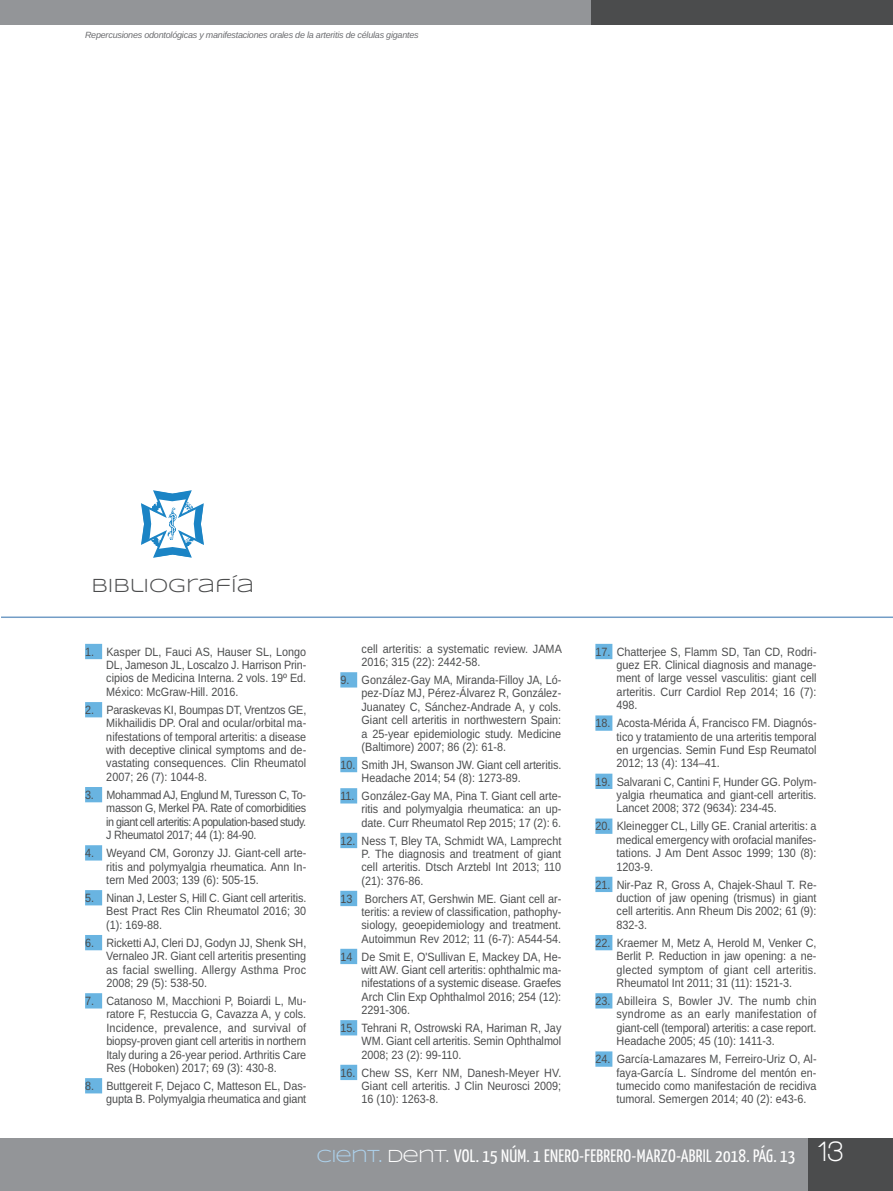
<style>
.page{position:relative;width:893px;height:1191px;background:#fff}
.page>*{position:absolute;margin:0;border:0;box-sizing:border-box;transform-origin:0 0}
.t1{font:19.5px "Syncopate";color:#4b4c4d}
.t2{font:18px "Yanone Kaffeesatz";letter-spacing:.015em;color:#fff}
.t3{font:12px/13.4px "Arimo";color:#4b4c4d;text-align:justify;scale:.9 1}
.t4{font:italic 9px "Arimo";letter-spacing:-.025em;color:#6c6d70}
.s1{font-family:"Syncopate";color:#add2ed}
.s2{font-family:"Syncopate"}
.s3{font-family:"Walkway";font-weight:700;font-size:30px}
</style>
<div class="page">
<div style="left:0;top:1138px;width:893px;height:53px;background:#939598"></div>
<div style="left:0;top:0;width:599px;height:25px;background:#939598"></div>
<div style="left:591px;top:0;width:302px;height:25px;background:#4b4c4d"></div>
<div style="left:808px;top:1138px;width:85px;height:53px;background:#4b4c4d"></div>
<div style="left:85px;top:644px;width:17px;height:15px;background:#69b4e1"></div>
<div style="left:85px;top:702px;width:17px;height:15px;background:#69b4e1"></div>
<div style="left:85px;top:787px;width:17px;height:15px;background:#69b4e1"></div>
<div style="left:85px;top:845px;width:17px;height:15px;background:#69b4e1"></div>
<div style="left:85px;top:890px;width:17px;height:15px;background:#69b4e1"></div>
<div style="left:85px;top:935px;width:17px;height:15px;background:#69b4e1"></div>
<div style="left:85px;top:993px;width:17px;height:15px;background:#69b4e1"></div>
<div style="left:85px;top:1078px;width:17px;height:15px;background:#69b4e1"></div>
<div style="left:340px;top:672px;width:17px;height:15px;background:#69b4e1"></div>
<div style="left:340px;top:757px;width:17px;height:15px;background:#69b4e1"></div>
<div style="left:340px;top:788px;width:17px;height:15px;background:#69b4e1"></div>
<div style="left:340px;top:833px;width:17px;height:15px;background:#69b4e1"></div>
<div style="left:340px;top:890px;width:17px;height:16px;background:#69b4e1"></div>
<div style="left:340px;top:948px;width:17px;height:16px;background:#69b4e1"></div>
<div style="left:340px;top:1020px;width:17px;height:15px;background:#69b4e1"></div>
<div style="left:340px;top:1064px;width:17px;height:16px;background:#69b4e1"></div>
<div style="left:595px;top:644px;width:17px;height:15px;background:#69b4e1"></div>
<div style="left:595px;top:715px;width:17px;height:15px;background:#69b4e1"></div>
<div style="left:595px;top:773px;width:17px;height:16px;background:#69b4e1"></div>
<div style="left:595px;top:818px;width:17px;height:16px;background:#69b4e1"></div>
<div style="left:595px;top:876px;width:17px;height:16px;background:#69b4e1"></div>
<div style="left:595px;top:935px;width:17px;height:15px;background:#69b4e1"></div>
<div style="left:595px;top:993px;width:17px;height:15px;background:#69b4e1"></div>
<div style="left:595px;top:1051px;width:17px;height:15px;background:#69b4e1"></div>
<hr style="left:1px;top:616px;width:892px;height:2px;background:#739dc6">
<svg style="left:141px;top:490px;width:63px;height:68px"></svg>
<p class="t4" style="left:85px;top:29px;width:335px">Repercusiones odontológicas y manifestaciones orales de la arteritis de células gigantes</p>
<h1 class="t1" style="left:91px;top:574px;width:164px">BIBLIOGRAFÍA</h1>
<p class="t3" style="left:106px;top:645px;width:224px;text-indent:-21px">1. Kasper DL, Fauci AS, Hauser SL, Longo DL, Jameson JL, Loscalzo J. Harrison Prin&shy;cipios de Medicina Interna. 2 vols. 19º Ed.<br>México: McGraw-Hill. 2016.</p>
<p class="t3" style="left:106px;top:703px;width:224px;text-indent:-21px">2. Paraskevas KI, Boumpas DT, Vrentzos GE, Mikhailidis DP. Oral and ocular/orbital ma&shy;nifestations of temporal arteritis: a disease with deceptive clinical symptoms and de&shy;vastating consequences. Clin Rheumatol 2007; 26 (7): 1044-8.</p>
<p class="t3" style="left:106px;top:788px;width:224px;text-indent:-21px">3. Mohammad AJ, Englund M, Turesson C, To&shy;masson G, Merkel PA. Rate of comorbidities in giant cell arteritis: A population-based study.<br>J Rheumatol 2017; 44 (1): 84-90.</p>
<p class="t3" style="left:106px;top:846px;width:224px;text-indent:-21px">4. Weyand CM, Goronzy JJ. Giant-cell arte&shy;ritis and polymyalgia rheumatica. Ann In&shy;tern Med 2003; 139 (6): 505-15.</p>
<p class="t3" style="left:106px;top:891px;width:224px;text-indent:-21px">5. Ninan J, Lester S, Hill C. Giant cell arteritis.<br>Best Pract Res Clin Rheumatol 2016; 30 (1): 169-88.</p>
<p class="t3" style="left:106px;top:936px;width:224px;text-indent:-21px">6. Ricketti AJ, Cleri DJ, Godyn JJ, Shenk SH, Vernaleo JR. Giant cell arteritis presenting as facial swelling. Allergy Asthma Proc 2008; 29 (5): 538-50.</p>
<p class="t3" style="left:106px;top:994px;width:224px;text-indent:-21px">7. Catanoso M, Macchioni P, Boiardi L, Mu&shy;ratore F, Restuccia G, Cavazza A, y cols.<br>Incidence, prevalence, and survival of biopsy-proven giant cell arteritis in northern Italy during a 26-year period. Arthritis Care Res (Hoboken) 2017; 69 (3): 430-8.</p>
<p class="t3" style="left:85px;top:1079px;width:247px;text-align:right">8. Buttgereit F, Dejaco C, Matteson EL, Das&shy;gupta B. Polymyalgia rheumatica and giant</p>
<p class="t3" style="left:362px;top:642px;width:224px">cell arteritis: a systematic review. JAMA<br>2016; 315 (22): 2442-58.</p>
<p class="t3" style="left:362px;top:673px;width:224px;text-indent:-21px">9. González-Gay MA, Miranda-Filloy JA, Ló&shy;pez-Díaz MJ, Pérez-Álvarez R, González-Juanatey C, Sánchez-Andrade A, y cols.<br>Giant cell arteritis in northwestern Spain: a 25-year epidemiologic study. Medicine (Baltimore) 2007; 86 (2): 61-8.</p>
<p class="t3" style="left:362px;top:758px;width:224px;text-indent:-21px">10. Smith JH, Swanson JW. Giant cell arteritis.<br>Headache 2014; 54 (8): 1273-89.</p>
<p class="t3" style="left:362px;top:789px;width:224px;text-indent:-21px">11. González-Gay MA, Pina T. Giant cell arte&shy;ritis and polymyalgia rheumatica: an up&shy;date. Curr Rheumatol Rep 2015; 17 (2): 6.</p>
<p class="t3" style="left:362px;top:834px;width:224px;text-indent:-21px">12. Ness T, Bley TA, Schmidt WA, Lamprecht P. The diagnosis and treatment of giant cell arteritis. Dtsch Arztebl Int 2013; 110 (21): 376-86.</p>
<p class="t3" style="left:362px;top:892px;width:224px;text-indent:-21px">13 Borchers AT, Gershwin ME. Giant cell ar&shy;teritis: a review of classification, pathophy&shy;siology, geoepidemiology and treatment.<br>Autoimmun Rev 2012; 11 (6-7): A544-54.</p>
<p class="t3" style="left:362px;top:950px;width:224px;text-indent:-21px">14 De Smit E, O'Sullivan E, Mackey DA, He&shy;witt AW. Giant cell arteritis: ophthalmic ma&shy;nifestations of a systemic disease. Graefes Arch Clin Exp Ophthalmol 2016; 254 (12):<br>2291-306.</p>
<p class="t3" style="left:362px;top:1021px;width:224px;text-indent:-21px">15. Tehrani R, Ostrowski RA, Hariman R, Jay WM. Giant cell arteritis. Semin Ophthalmol 2008; 23 (2): 99-110.</p>
<p class="t3" style="left:362px;top:1066px;width:224px;text-indent:-21px">16. Chew SS, Kerr NM, Danesh-Meyer HV.<br>Giant cell arteritis. J Clin Neurosci 2009; 16 (10): 1263-8.</p>
<p class="t3" style="left:617px;top:645px;width:224px;text-indent:-21px">17. Chatterjee S, Flamm SD, Tan CD, Rodri&shy;guez ER. Clinical diagnosis and manage&shy;ment of large vessel vasculitis: giant cell arteritis. Curr Cardiol Rep 2014; 16 (7):<br>498.</p>
<p class="t3" style="left:617px;top:716px;width:224px;text-indent:-21px">18. Acosta-Mérida Á, Francisco FM. Diagnós&shy;tico y tratamiento de una arteritis temporal en urgencias. Semin Fund Esp Reumatol 2012; 13 (4): 134–41.</p>
<p class="t3" style="left:617px;top:775px;width:224px;text-indent:-21px">19. Salvarani C, Cantini F, Hunder GG. Polym&shy;yalgia rheumatica and giant-cell arteritis.<br>Lancet 2008; 372 (9634): 234-45.</p>
<p class="t3" style="left:617px;top:819px;width:224px;text-indent:-21px">20. Kleinegger CL, Lilly GE. Cranial arteritis: a medical emergency with orofacial manifes&shy;tations. J Am Dent Assoc 1999; 130 (8):<br>1203-9.</p>
<p class="t3" style="left:617px;top:878px;width:224px;text-indent:-21px">21. Nir-Paz R, Gross A, Chajek-Shaul T. Re&shy;duction of jaw opening (trismus) in giant cell arteritis. Ann Rheum Dis 2002; 61 (9):<br>832-3.</p>
<p class="t3" style="left:617px;top:936px;width:224px;text-indent:-21px">22. Kraemer M, Metz A, Herold M, Venker C, Berlit P. Reduction in jaw opening: a ne&shy;glected symptom of giant cell arteritis.<br>Rheumatol Int 2011; 31 (11): 1521-3.</p>
<p class="t3" style="left:617px;top:994px;width:224px;text-indent:-21px">23. Abilleira S, Bowler JV. The numb chin syndrome as an early manifestation of giant-cell (temporal) arteritis: a case report.<br>Headache 2005; 45 (10): 1411-3.</p>
<p class="t3" style="left:617px;top:1052px;width:224px;text-indent:-21px">24. García-Lamazares M, Ferreiro-Uriz O, Al&shy;faya-García L. Síndrome del mentón en&shy;tumecido como manifestación de recidiva tumoral. Semergen 2014; 40 (2): e43-6.</p>
<h2 class="t2" style="left:317px;top:1144px;width:528px"><span class="s1">CIENT.</span> <span class="s2">DENT.</span> VOL. 15 NÚM. 1 ENERO-FEBRERO-MARZO-ABRIL 2018. PÁG. 13 <span class="s3">13</span></h2>
</div>
